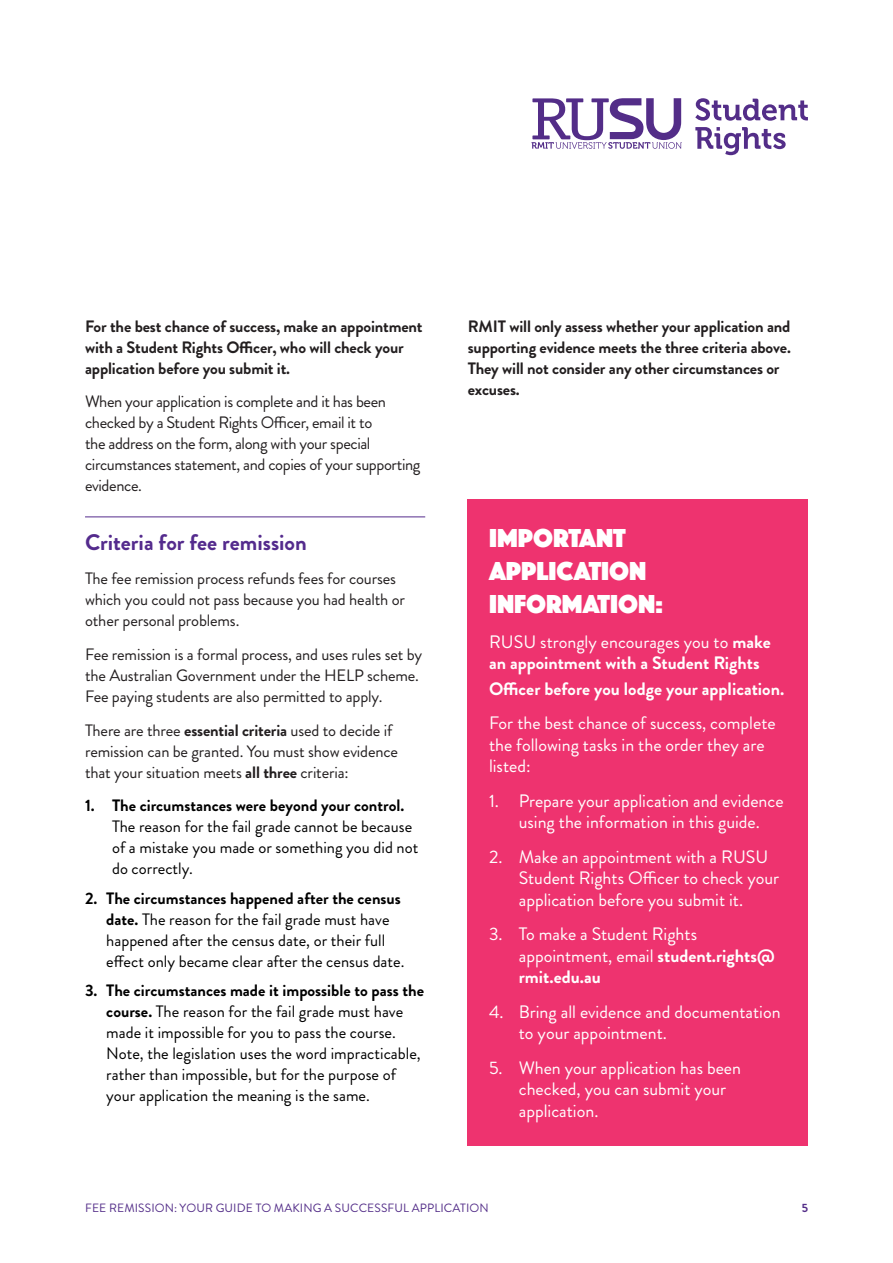
<style>
.page{position:relative;width:893px;height:1263px;background:#fff}
.page>*{position:absolute;margin:0;border:0;box-sizing:border-box;transform-origin:0 0}
.HEADING{font:27px/33px "Phosphate Solid";color:#fff}
.SUB-HEADING{font:700 22.5px "Brandon Grotesque";color:#542b8d}
.Body_Text{font:18px/21.6px "Brandon Grotesque";color:#fff}
.Body_Text-2{font:700 18px/21.6px "Brandon Grotesque";color:#fff}
.BODY{font:16.5px/21px "Brandon Grotesque";letter-spacing:-.01em;color:#231f20}
.t1{font:16.5px/21px "Brandon Grotesque";color:#000}
.BODY-2{font:700 16.5px/21px "Brandon Grotesque";letter-spacing:-.01em;color:#231f20}
.t2{font:12px "Brandon Grotesque";letter-spacing:.01em;color:#532d88}
.t3{font:700 12px "Brandon Grotesque";color:#532d88}
.s1{font-weight:700}
.s2{font-weight:400}
</style>
<div class="page">
<svg style="left:531px;top:98px;width:151px;height:51px"></svg>
<svg style="left:695px;top:98px;width:113px;height:23px"></svg>
<svg style="left:695px;top:127px;width:91px;height:28px"></svg>
<hr style="left:85px;top:516px;width:340px;height:1px;background:#542b8d">
<div style="left:468px;top:500px;width:340px;height:646px;background:#ee336f"></div>
<p class="BODY-2" style="left:85px;top:316px;width:339px">For the best chance of success, make an appointment with a Student Rights Officer, who will check your application before you submit it.</p>
<p class="BODY" style="left:85px;top:391px;width:337px">When your application is complete and it has been checked by a Student Rights Officer, email it to<br>the address on the form, along with your special circumstances statement, and copies of your supporting evidence.</p>
<p class="SUB-HEADING" style="left:85px;top:527px;width:223px">Criteria for fee remission</p>
<p class="BODY" style="left:85px;top:568px;width:322px">The fee remission process refunds fees for courses which you could not pass because you had health or other personal problems.</p>
<p class="BODY" style="left:85px;top:644px;width:339px">Fee remission is a formal process, and uses rules set by the Australian Government under the HELP scheme.<br>Fee paying students are also permitted to apply.</p>
<p class="BODY" style="left:85px;top:719px;width:315px">There are three <span class="s1">essential criteria</span> used to decide if remission can be granted. You must show evidence that your situation meets <span class="s1">all three</span> criteria:</p>
<p class="t1" style="left:112px;top:795px;width:308px;text-indent:-27px"><span class="s1">1. The circumstances were beyond your control.<br></span>The reason for the fail grade cannot be because of a mistake you made or something you did not do correctly.</p>
<p class="t1" style="left:106px;top:888px;width:300px;text-indent:-21px"><span class="s1">2. The circumstances happened after the census date.</span> The reason for the fail grade must have happened after the census date, or their full effect only became clear after the census date.</p>
<p class="t1" style="left:106px;top:980px;width:319px;text-indent:-21px"><span class="s1">3. The circumstances made it impossible to pass the course.</span> The reason for the fail grade must have made it impossible for you to pass the course.<br>Note, the legislation uses the word impracticable, rather than impossible, but for the purpose of your application the meaning is the same.</p>
<p class="BODY-2" style="left:468px;top:316px;width:325px">RMIT will only assess whether your application and supporting evidence meets the three criteria above.<br>They will not consider any other circumstances or excuses.</p>
<p class="HEADING" style="left:489px;top:520px;width:175px">IMPORTANT<br>APPLICATION<br>INFORMATION:</p>
<p class="Body_Text-2" style="left:489px;top:631px;width:283px"><span class="s2">RUSU strongly encourages you to</span> make an appointment with a Student Rights</p>
<p class="Body_Text-2" style="left:489px;top:678px;width:297px">Officer before you lodge your application.</p>
<p class="Body_Text" style="left:489px;top:712px;width:288px">For the best chance of success, complete the following tasks in the order they are listed:</p>
<p class="Body_Text" style="left:489px;top:790px;width:296px;text-align:center">1. Prepare your application and evidence using the information in this guide.</p>
<p class="Body_Text" style="left:519px;top:846px;width:262px;text-indent:-30px">2. Make an appointment with a RUSU<br>Student Rights Officer to check your application before you submit it.</p>
<p class="Body_Text" style="left:519px;top:923px;width:257px;text-indent:-30px">3. To make a Student Rights appointment, email <span class="s1">student.rights@ rmit.edu.au</span></p>
<p class="Body_Text" style="left:519px;top:1001px;width:263px;text-indent:-30px">4. Bring all evidence and documentation to your appointment.</p>
<p class="Body_Text" style="left:519px;top:1057px;width:224px;text-indent:-30px">5. When your application has been checked, you can submit your application.</p>
<p class="t2" style="left:85px;top:1199px;width:405px">FEE REMISSION: YOUR GUIDE TO MAKING A SUCCESSFUL APPLICATION</p>
<p class="t3" style="left:802px;top:1199px;width:8px">5</p>
</div>
